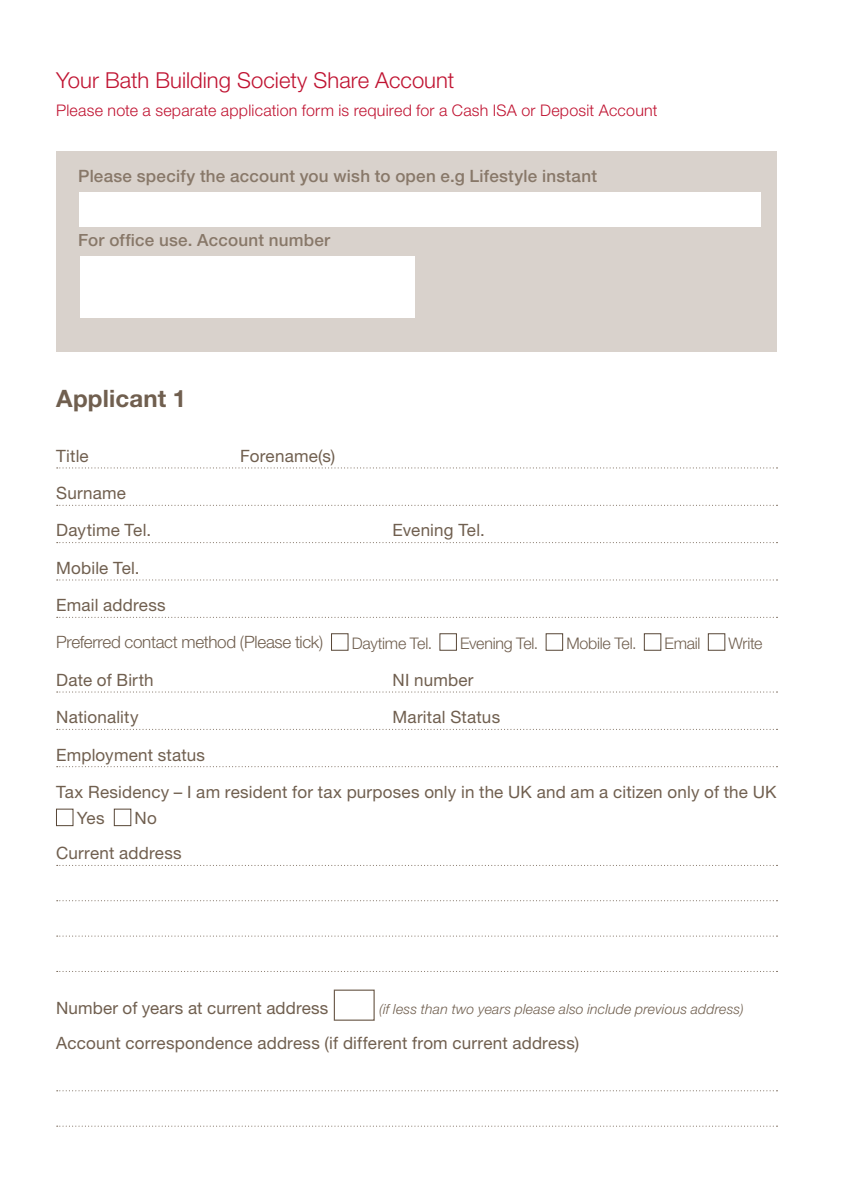
<style>
.page{position:relative;width:843px;height:1198px;background:#fff}
.page>*{position:absolute;margin:0;border:0;box-sizing:border-box;transform-origin:0 0}
.t1{font:700 24px "Helvetica Neue";letter-spacing:.005em;color:#705f4f}
.t2{font:300 22px "Helvetica Neue";color:#c01432}
.t3{font:17px/37.4px "Helvetica Neue";letter-spacing:.01em;color:#705f4f}
.t4{font:500 17px "Helvetica Neue";letter-spacing:.015em;color:#887869}
.t5{font:300 17px "Helvetica Neue";letter-spacing:-.02em;color:#705f4f}
.t6{font:300 16px "Helvetica Neue";letter-spacing:.015em;color:#c01432}
.t7{font:300 16px "Helvetica Neue";letter-spacing:-.015em;color:#705f4f}
.t8{font:italic 300 14px "Helvetica Neue";letter-spacing:.015em;color:#705f4f}
</style>
<div class="page">
<div style="left:56px;top:151px;width:720px;height:200px;background:#d9d2cc"></div>
<svg style="left:57px;top:467px;width:720px;height:1px"></svg>
<svg style="left:57px;top:505px;width:720px;height:1px"></svg>
<svg style="left:57px;top:542px;width:720px;height:1px"></svg>
<svg style="left:57px;top:579px;width:720px;height:1px"></svg>
<svg style="left:57px;top:617px;width:720px;height:1px"></svg>
<svg style="left:57px;top:691px;width:720px;height:1px"></svg>
<svg style="left:57px;top:729px;width:720px;height:1px"></svg>
<svg style="left:57px;top:766px;width:720px;height:1px"></svg>
<svg style="left:57px;top:865px;width:720px;height:1px"></svg>
<svg style="left:57px;top:900px;width:720px;height:1px"></svg>
<svg style="left:57px;top:935px;width:720px;height:1px"></svg>
<svg style="left:57px;top:971px;width:720px;height:1px"></svg>
<svg style="left:57px;top:1090px;width:720px;height:1px"></svg>
<svg style="left:57px;top:1125px;width:720px;height:1px"></svg>
<div style="left:331px;top:633px;width:17px;height:17px;background:#fff;border:1px solid #574636"></div>
<div style="left:643px;top:633px;width:17px;height:17px;background:#fff;border:1px solid #574636"></div>
<div style="left:707px;top:633px;width:17px;height:17px;background:#fff;border:1px solid #574636"></div>
<div style="left:56px;top:809px;width:17px;height:17px;background:#fff;border:1px solid #574636"></div>
<div style="left:114px;top:809px;width:17px;height:17px;background:#fff;border:1px solid #574636"></div>
<div style="left:333px;top:989px;width:41px;height:32px;border:1px solid #705f4f"></div>
<div style="left:80px;top:193px;width:680px;height:34px;background:#fff"></div>
<div style="left:80px;top:256px;width:334px;height:62px;background:#fff"></div>
<p class="t2" style="left:56px;top:66px;width:399px">Your Bath Building Society Share Account</p>
<p class="t6" style="left:56px;top:100px;width:602px">Please note a separate application form is required for a Cash ISA or Deposit Account</p>
<p class="t4" style="left:78px;top:165px;width:520px">Please specify the account you wish to open e.g Lifestyle instant</p>
<p class="t4" style="left:78px;top:230px;width:253px">For office use. Account number</p>
<h1 class="t1" style="left:56px;top:384px;width:131px">Applicant 1</h1>
<p class="t3" style="left:56px;top:437px;width:34px">Title</p>
<p class="t3" style="left:240px;top:437px;width:97px">Forename(s)</p>
<p class="t3" style="left:56px;top:474px;width:96px">Surname<br>Daytime Tel.</p>
<p class="t3" style="left:392px;top:511px;width:94px">Evening Tel.</p>
<p class="t3" style="left:56px;top:549px;width:111px">Mobile Tel.<br>Email address</p>
<p class="t5" style="left:56px;top:632px;width:268px">Preferred contact method (Please tick)</p>
<p class="t7" style="left:351px;top:633px;width:82px">Daytime Tel.</p>
<p class="t7" style="left:460px;top:633px;width:80px">Evening Tel.</p>
<p class="t7" style="left:566px;top:633px;width:72px">Mobile Tel.</p>
<p class="t7" style="left:664px;top:633px;width:37px">Email</p>
<p class="t7" style="left:728px;top:633px;width:35px">Write</p>
<p class="t3" style="left:56px;top:661px;width:99px">Date of Birth</p>
<p class="t3" style="left:392px;top:661px;width:82px">NI number</p>
<p class="t3" style="left:56px;top:698px;width:84px">Nationality</p>
<p class="t3" style="left:392px;top:698px;width:109px">Marital Status</p>
<p class="t3" style="left:56px;top:735px;width:721px">Employment status<br>Tax Residency – I am resident for tax purposes only in the UK and am a citizen only of the UK</p>
<p class="t3" style="left:77px;top:799px;width:29px">Yes</p>
<p class="t3" style="left:56px;top:800px;width:127px;line-height:35.4px;text-indent:78px">No<br>Current address</p>
<p class="t3" style="left:56px;top:989px;width:273px">Number of years at current address</p>
<p class="t8" style="left:379px;top:1000px;width:366px">(if less than two years please also include previous address)</p>
<p class="t3" style="left:56px;top:1024px;width:524px">Account correspondence address (if different from current address)</p>
</div>
